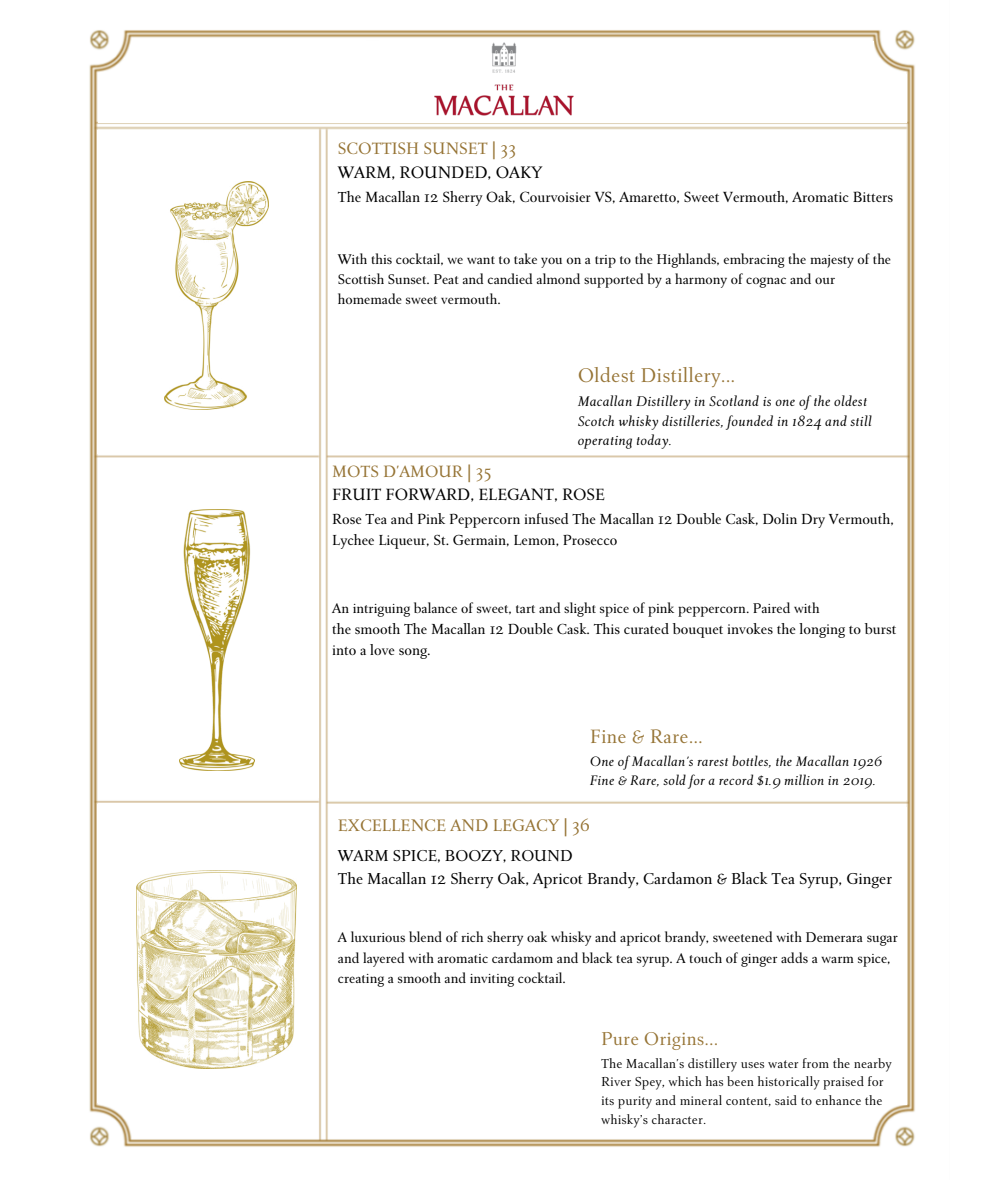
<style>
.page{position:relative;width:1008px;height:1181px;background:#fff}
.page>*{position:absolute;margin:0;border:0;box-sizing:border-box;transform-origin:0 0}
.t1{font:21.4px "Roos St Regis Text";color:#967435}
.t2{font:21px "Roos St Regis Text";color:#967435}
.t3{font:20px "Roos St Regis Text";color:#967435}
.t4{font:18px "Roos St Regis Display";color:#967435}
.t5{font:17.8px "Roos St Regis Display";color:#967435}
.t6{font:17.8px "Roos St Regis Display";color:#000}
.t7{font:17.6px "Roos St Regis Display";color:#000}
.t8{font:17.6px "Roos St Regis Display";color:#967435}
.t9{font:17px/23.4px "Roos St Regis Display";color:#000}
.t10{font:15.8px "Roos St Regis Display";color:#000}
.t11{font:15.6px/21.2px "Roos St Regis Display";color:#000}
.t12{font:15px/20px "Roos St Regis Display";color:#000}
.t13{font:italic 15px/20px "Roos St Regis Text";color:#000}
.t14{font:italic 14.6px/19.6px "Roos St Regis Text";color:#000}
.t15{font:14px/18.6px "Roos St Regis Text";color:#000}
</style>
<div class="page">
<img style="left:89px;top:30px;width:826px;height:1117px">
<div style="left:133px;top:41px;width:740px;height:81px;background:#fff"></div>
<div style="left:98px;top:74px;width:809px;height:48px;background:#fff"></div>
<div style="left:329px;top:131px;width:576px;height:323px;background:#fff"></div>
<div style="left:330px;top:459px;width:577px;height:340px;background:#fff"></div>
<div style="left:330px;top:806px;width:577px;height:298px;background:#fff"></div>
<div style="left:330px;top:1086px;width:543px;height:51px;background:#fff"></div>
<div style="left:97px;top:803px;width:221px;height:299px;background:#fff"></div>
<div style="left:133px;top:1086px;width:185px;height:51px;background:#fff"></div>
<div style="left:98px;top:459px;width:221px;height:338px;background:#fff"></div>
<div style="left:97px;top:131px;width:221px;height:322px;background:#fff"></div>
<img style="left:136px;top:870px;width:161px;height:198px">
<img style="left:179px;top:509px;width:75px;height:261px">
<img style="left:164px;top:181px;width:105px;height:228px">
<img style="left:305px;top:30px;width:398px;height:161px">
<p class="t5" style="left:338px;top:138px;width:180px">SCOTTISH SUNSET | 33</p>
<p class="t6" style="left:338px;top:162px;width:206px">WARM, ROUNDED, OAKY</p>
<p class="t10" style="left:338px;top:188px;width:557px">The Macallan 12 Sherry Oak, Courvoisier VS, Amaretto, Sweet Vermouth, Aromatic Bitters</p>
<p class="t12" style="left:338px;top:250px;width:555px">With this cocktail, we want to take you on a trip to the Highlands, embracing the majesty of the<br>Scottish Sunset. Peat and candied almond supported by a harmony of cognac and our homemade sweet vermouth.</p>
<h1 class="t1" style="left:578px;top:363px;width:159px">Oldest Distillery...</h1>
<p class="t13" style="left:578px;top:391px;width:296px">Macallan Distillery in Scotland is one of the oldest<br>Scotch whisky distilleries, founded in 1824 and still operating today.</p>
<p class="t8" style="left:332px;top:461px;width:161px">MOTS D'AMOUR | 35</p>
<p class="t7" style="left:332px;top:485px;width:274px">FRUIT FORWARD, ELEGANT, ROSE</p>
<p class="t11" style="left:332px;top:509px;width:563px">Rose Tea and Pink Peppercorn infused The Macallan 12 Double Cask, Dolin Dry Vermouth,<br>Lychee Liqueur, St. Germain, Lemon, Prosecco</p>
<p class="t12" style="left:332px;top:598px;width:489px">An intriguing balance of sweet, tart and slight spice of pink peppercorn. Paired with</p>
<p class="t11" style="left:332px;top:619px;width:566px">the smooth The Macallan 12 Double Cask. This curated bouquet invokes the longing to burst into a love song.</p>
<h2 class="t2" style="left:590px;top:724px;width:115px">Fine &amp; Rare...</h2>
<p class="t14" style="left:590px;top:751px;width:294px">One of Macallan's rarest bottles, the Macallan 1926<br>Fine &amp; Rare, sold for a record $1.9 million in 2019.</p>
<p class="t4" style="left:338px;top:815px;width:254px">EXCELLENCE AND LEGACY | 36</p>
<p class="t9" style="left:338px;top:844px;width:556px">WARM SPICE, BOOZY, ROUND<br>The Macallan 12 Sherry Oak, Apricot Brandy, Cardamon &amp; Black Tea Syrup, Ginger</p>
<p class="t12" style="left:338px;top:927px;width:561px;line-height:20.8px">A luxurious blend of rich sherry oak whisky and apricot brandy, sweetened with Demerara sugar and layered with aromatic cardamom and black tea syrup. A touch of ginger adds a warm spice, creating a smooth and inviting cocktail.</p>
<h3 class="t3" style="left:601px;top:1027px;width:119px">Pure Origins...</h3>
<p class="t15" style="left:601px;top:1054px;width:292px">The Macallan's distillery uses water from the nearby River Spey, which has been historically praised for its purity and mineral content, said to enhance the whisky’s character.</p>
</div>
